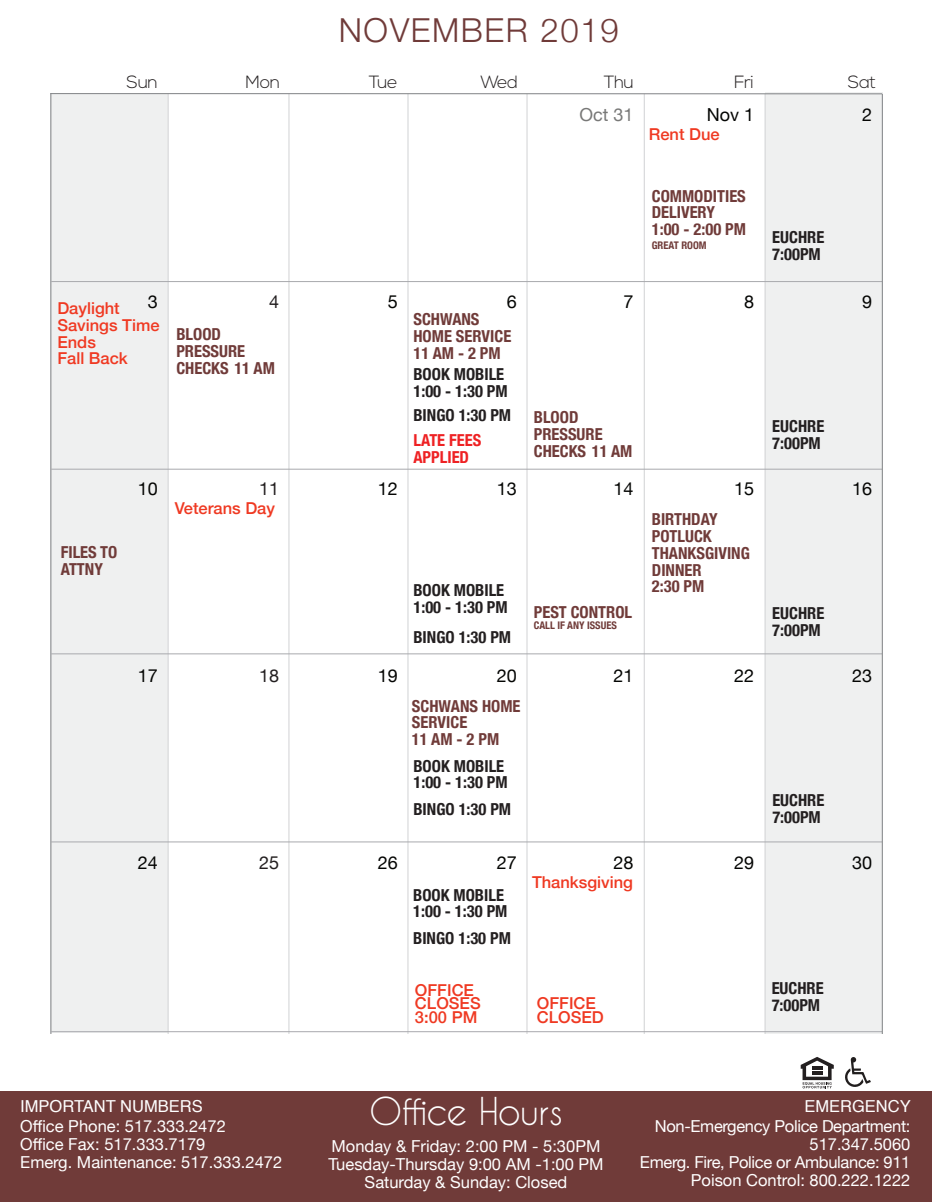
<style>
.page{position:relative;width:932px;height:1202px;background:#fff}
.page>*{position:absolute;margin:0;border:0;box-sizing:border-box;transform-origin:0 0}
.t1{font:36px "Caviar Dreams";letter-spacing:-.02em;color:#fff}
.t2{font:300 33px "Helvetica Neue";letter-spacing:.05em;color:#703b39}
.t3{font:17.85px "Helvetica Neue";color:#040503}
.t4{font:17.85px "Helvetica Neue";color:#231f20}
.t5{font:17.85px "Helvetica Neue";color:#787877}
.t6{font:300 17.7px "Nexa";letter-spacing:-.025em;color:#231f20}
.t7{font:700 condensed 16.5px/16.8px "Helvetica Neue";color:#703b39}
.t8{font:700 condensed 16.5px/16.8px "Helvetica Neue";color:#231f20}
.t9{font:16.5px/18px "Helvetica Neue";color:#fff}
.t10{font:16.5px/18px "Helvetica Neue";letter-spacing:-.02em;color:#fff;text-align:right}
.t11{font:16.5px "Helvetica";color:#fff}
.t12{font:700 condensed 16.5px/16.8px "Helvetica Neue";color:#ee2123}
.t13{font:500 16.35px/16.6px "Helvetica Neue";color:#ef3922}
.t14{font:700 condensed 10.5px "Helvetica Neue";color:#703b39}
</style>
<div class="page">
<div style="left:51px;top:95px;width:117px;height:938px;background:#eff0f0"></div>
<div style="left:764px;top:92px;width:118px;height:941px;background:#eff0f0"></div>
<hr style="left:764px;top:94px;width:1px;height:939px;background:#d1d2d4">
<hr style="left:644px;top:94px;width:1px;height:939px;background:#d1d2d4">
<hr style="left:526px;top:94px;width:1px;height:939px;background:#d1d2d4">
<hr style="left:407px;top:94px;width:1px;height:939px;background:#d1d2d4">
<hr style="left:288px;top:94px;width:1px;height:939px;background:#d1d2d4">
<hr style="left:168px;top:94px;width:1px;height:939px;background:#d1d2d4">
<hr style="left:51px;top:281px;width:831px;height:1px;background:#a8a9ad">
<hr style="left:51px;top:469px;width:831px;height:1px;background:#a8a9ad">
<hr style="left:51px;top:653px;width:831px;height:1px;background:#a8a9ad">
<hr style="left:51px;top:841px;width:831px;height:1px;background:#a8a9ad">
<hr style="left:51px;top:1031px;width:831px;height:1px;background:#a8a9ad">
<hr style="left:50px;top:93px;width:832px;height:1px;background:#808285">
<hr style="left:881px;top:94px;width:1px;height:939px;background:#808285">
<hr style="left:50px;top:93px;width:1px;height:940px;background:#808285">
<div style="left:0;top:1091px;width:932px;height:111px;background:#703b39"></div>
<svg style="left:800px;top:1057px;width:33px;height:31px"></svg>
<hr style="left:812px;top:1066px;width:10px;height:4px;background:#231f20">
<hr style="left:812px;top:1071px;width:10px;height:4px;background:#231f20">
<svg style="left:845px;top:1057px;width:25px;height:30px"></svg>
<h2 class="t2" style="left:339px;top:3px;width:281px">NOVEMBER 2019</h2>
<p class="t6" style="left:126px;top:72px;width:33px">Sun</p>
<p class="t6" style="left:245px;top:72px;width:36px">Mon</p>
<p class="t6" style="left:369px;top:72px;width:30px">Tue</p>
<p class="t6" style="left:480px;top:72px;width:39px">Wed</p>
<p class="t6" style="left:604px;top:72px;width:31px">Thu</p>
<p class="t6" style="left:734px;top:72px;width:21px">Fri</p>
<p class="t6" style="left:847px;top:72px;width:30px">Sat</p>
<p class="t3" style="left:148px;top:289px;width:12px">3</p>
<p class="t13" style="left:57px;top:299px;width:104px">Daylight<br>Savings Time<br>Ends<br>Fall Back</p>
<p class="t4" style="left:269px;top:289px;width:12px">4</p>
<p class="t7" style="left:176px;top:325px;width:100px">BLOOD<br>PRESSURE<br>CHECKS 11 AM</p>
<p class="t7" style="left:61px;top:542px;width:58px">FILES TO<br>ATTNY</p>
<p class="t3" style="left:138px;top:475px;width:22px">10</p>
<p class="t4" style="left:259px;top:475px;width:22px">11</p>
<p class="t13" style="left:175px;top:499px;width:102px">Veterans Day</p>
<p class="t3" style="left:138px;top:662px;width:22px">17</p>
<p class="t4" style="left:259px;top:662px;width:22px">18</p>
<p class="t3" style="left:138px;top:849px;width:22px">24</p>
<p class="t4" style="left:259px;top:849px;width:22px">25</p>
<p class="t11" style="left:20px;top:1093px;width:184px">IMPORTANT NUMBERS</p>
<p class="t9" style="left:20px;top:1118px;width:263px">Office Phone: 517.333.2472<br>Office Fax: 517.333.7179<br>Emerg. Maintenance: 517.333.2472</p>
<p class="t5" style="left:579px;top:102px;width:56px">Oct 31</p>
<p class="t3" style="left:707px;top:102px;width:49px">Nov 1</p>
<p class="t3" style="left:862px;top:102px;width:12px">2</p>
<p class="t13" style="left:649px;top:124px;width:72px">Rent Due</p>
<p class="t7" style="left:651px;top:186px;width:96px">COMMODITIES<br>DELIVERY<br>1:00 - 2:00 PM</p>
<p class="t14" style="left:651px;top:236px;width:56px">GREAT ROOM</p>
<p class="t8" style="left:772px;top:228px;width:53px">EUCHRE<br>7:00PM</p>
<p class="t3" style="left:388px;top:289px;width:12px">5</p>
<p class="t3" style="left:507px;top:289px;width:12px">6</p>
<p class="t3" style="left:623px;top:289px;width:12px">7</p>
<p class="t3" style="left:744px;top:289px;width:12px">8</p>
<p class="t3" style="left:862px;top:289px;width:12px">9</p>
<p class="t7" style="left:413px;top:310px;width:99px">SCHWANS<br>HOME SERVICE<br>11 AM - 2 PM</p>
<p class="t8" style="left:413px;top:365px;width:96px">BOOK MOBILE<br>1:00 - 1:30 PM</p>
<p class="t8" style="left:413px;top:405px;width:99px">BINGO 1:30 PM</p>
<p class="t12" style="left:413px;top:430px;width:69px">LATE FEES<br>APPLIED</p>
<p class="t7" style="left:534px;top:407px;width:100px">BLOOD<br>PRESSURE<br>CHECKS 11 AM</p>
<p class="t8" style="left:772px;top:417px;width:53px">EUCHRE<br>7:00PM</p>
<p class="t3" style="left:378px;top:475px;width:22px">12</p>
<p class="t3" style="left:496px;top:475px;width:22px">13</p>
<p class="t3" style="left:613px;top:475px;width:22px">14</p>
<p class="t3" style="left:734px;top:475px;width:22px">15</p>
<p class="t3" style="left:852px;top:475px;width:22px">16</p>
<p class="t8" style="left:413px;top:581px;width:96px">BOOK MOBILE<br>1:00 - 1:30 PM</p>
<p class="t8" style="left:413px;top:627px;width:99px">BINGO 1:30 PM</p>
<p class="t7" style="left:534px;top:602px;width:100px">PEST CONTROL</p>
<p class="t14" style="left:534px;top:616px;width:85px">CALL IF ANY ISSUES</p>
<p class="t7" style="left:652px;top:510px;width:100px">BIRTHDAY<br>POTLUCK<br>THANKSGIVING<br>DINNER<br>2:30 PM</p>
<p class="t8" style="left:772px;top:603px;width:53px">EUCHRE<br>7:00PM</p>
<p class="t3" style="left:378px;top:662px;width:22px">19</p>
<p class="t3" style="left:496px;top:662px;width:22px">20</p>
<p class="t3" style="left:613px;top:662px;width:22px">21</p>
<p class="t3" style="left:734px;top:662px;width:22px">22</p>
<p class="t3" style="left:852px;top:662px;width:22px">23</p>
<p class="t7" style="left:412px;top:696px;width:110px">SCHWANS HOME<br>SERVICE<br>11 AM - 2 PM</p>
<p class="t8" style="left:413px;top:756px;width:96px">BOOK MOBILE<br>1:00 - 1:30 PM</p>
<p class="t8" style="left:413px;top:799px;width:99px">BINGO 1:30 PM</p>
<p class="t8" style="left:772px;top:790px;width:53px">EUCHRE<br>7:00PM</p>
<p class="t3" style="left:378px;top:849px;width:22px">26</p>
<p class="t3" style="left:496px;top:849px;width:22px">27</p>
<p class="t3" style="left:613px;top:849px;width:22px">28</p>
<p class="t3" style="left:734px;top:849px;width:22px">29</p>
<p class="t3" style="left:852px;top:849px;width:22px">30</p>
<p class="t8" style="left:413px;top:885px;width:96px">BOOK MOBILE<br>1:00 - 1:30 PM</p>
<p class="t8" style="left:413px;top:928px;width:99px">BINGO 1:30 PM</p>
<p class="t13" style="left:532px;top:872px;width:102px">Thanksgiving</p>
<p class="t13" style="left:415px;top:981px;width:67px;line-height:13.8px">OFFICE<br>CLOSES<br>3:00 PM</p>
<p class="t13" style="left:537px;top:995px;width:68px;line-height:13.6px">OFFICE<br>CLOSED</p>
<p class="t8" style="left:771px;top:978px;width:53px">EUCHRE<br>7:00PM</p>
<h1 class="t1" style="left:369px;top:1089px;width:195px">Office Hours</h1>
<p class="t11" style="left:804px;top:1093px;width:108px">EMERGENCY</p>
<p class="t10" style="left:640px;top:1117px;width:272px">Non-Emergency Police Department:<br>517.347.5060<br>Emerg. Fire, Police or Ambulance: 911<br>Poison Control: 800.222.1222</p>
<p class="t9" style="left:328px;top:1138px;width:277px;text-align:center">Monday &amp; Friday: 2:00 PM - 5:30PM<br>Tuesday-Thursday 9:00 AM -1:00 PM<br>Saturday &amp; Sunday: Closed</p>
</div>
